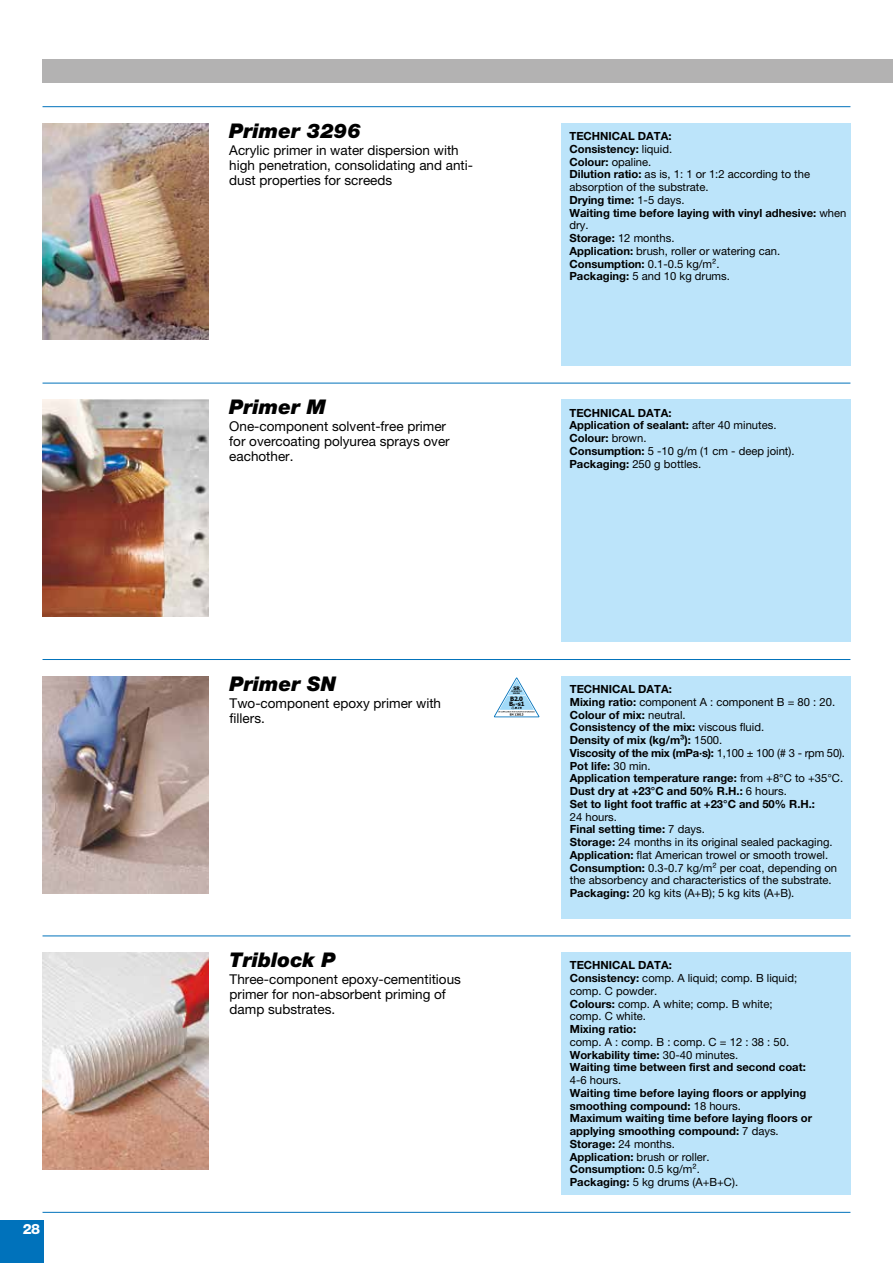
<style>
.page{position:relative;width:893px;height:1263px;background:#fff}
.page>*{position:absolute;margin:0;border:0;box-sizing:border-box;transform-origin:0 0}
.t1{font:italic 900 20.25px "Helvetica Neue LTW1 G";color:#000}
.t2{font:800 14.25px "Helvetica Neue LTW1 G";color:#fff}
.t3{font:13.5px/15px "Helvetica Neue LTW1 G";color:#000}
.t4{font:700 11.25px/12.8px "Helvetica Neue LTW1 G";color:#000}
.t5{font:11.25px/12.8px "Helvetica Neue LTW1 G";color:#000}
.t6{font:700 6px/5.2px "Tahoma";color:#000}
.t7{font:700 4.8px "Tahoma";color:#000}
.t8{font:700 2.1px/2px "Tahoma";letter-spacing:-.01em;color:#000;text-align:center;scale:.9 1}
.s1{font-weight:700}
.s2{font-weight:400}
.s3{font-size:2.85px}
</style>
<div class="page">
<hr style="left:43px;top:106px;width:807px;height:1px;background:#0072bb">
<hr style="left:43px;top:383px;width:807px;height:1px;background:#0072bb">
<hr style="left:43px;top:659px;width:807px;height:1px;background:#0072bb">
<hr style="left:43px;top:935px;width:807px;height:1px;background:#0072bb">
<hr style="left:43px;top:1212px;width:807px;height:1px;background:#0072bb">
<div style="left:0;top:1220px;width:43px;height:43px;background:#0072bb"></div>
<div style="left:43px;top:60px;width:850px;height:23px;background:#b3b2b2"></div>
<div style="left:561px;top:123px;width:289px;height:243px;background:#bce4fa"></div>
<div style="left:561px;top:400px;width:289px;height:242px;background:#bce4fa"></div>
<div style="left:561px;top:676px;width:289px;height:242px;background:#bce4fa"></div>
<div style="left:561px;top:952px;width:289px;height:243px;background:#bce4fa"></div>
<img style="left:43px;top:676px;width:165px;height:217px">
<svg style="left:494px;top:677px;width:46px;height:41px"></svg>
<img style="left:43px;top:400px;width:165px;height:217px">
<img style="left:43px;top:952px;width:165px;height:217px">
<img style="left:42px;top:123px;width:166px;height:217px">
<p class="t2" style="left:23px;top:1220px;width:19px">28</p>
<h1 class="t1" style="left:229px;top:118px;width:133px">Primer 3296</h1>
<p class="t3" style="left:229px;top:142px;width:245px">Acrylic primer in water dispersion with high penetration, consolidating and anti&shy;dust properties for screeds</p>
<h1 class="t1" style="left:229px;top:395px;width:98px">Primer M</h1>
<p class="t3" style="left:229px;top:419px;width:222px">One-component solvent-free primer for overcoating polyurea sprays over eachother.</p>
<p class="t5" style="left:569px;top:130px;width:278px"><span class="s1">TECHNICAL DATA:<br>Consistency:</span> liquid.<br><span class="s1">Colour:</span> opaline.<br><span class="s1">Dilution ratio:</span> as is, 1: 1 or 1:2 according to the absorption of the substrate.<br><span class="s1">Drying time:</span> 1-5 days.<br><span class="s1">Waiting time before laying with vinyl adhesive:</span> when dry.<br><span class="s1">Storage:</span> 12 months.<br><span class="s1">Application:</span> brush, roller or watering can.<br><span class="s1">Consumption:</span> 0.1-0.5 kg/m².<br><span class="s1">Packaging:</span> 5 and 10 kg drums.</p>
<p class="t4" style="left:569px;top:406px;width:227px">TECHNICAL DATA:<br>Application of sealant: <span class="s2">after 40 minutes.<br></span>Colour: <span class="s2">brown.<br></span>Consumption: <span class="s2">5 -10 g/m (1 cm - deep joint).<br></span>Packaging: <span class="s2">250 g bottles.</span></p>
<h1 class="t1" style="left:230px;top:671px;width:108px">Primer SN</h1>
<p class="t3" style="left:230px;top:695px;width:213px">Two-component epoxy primer with fillers.</p>
<h1 class="t1" style="left:230px;top:948px;width:108px">Triblock P</h1>
<p class="t3" style="left:230px;top:972px;width:233px">Three-component epoxy-cementitious primer for non-absorbent priming of damp substrates.</p>
<p class="t7" style="left:513px;top:685px;width:8px">SR</p>
<p class="t8" style="left:511px;top:690px;width:13px">SYNTHETIC<br>RESINS</p>
<p class="t6" style="left:509px;top:695px;width:17px">B2.0<br>B<span class="s3">fl</span>-s1</p>
<p class="t4" style="left:570px;top:683px;width:277px">TECHNICAL DATA:<br>Mixing ratio: <span class="s2">component A : component B = 80 : 20.<br></span>Colour of mix: <span class="s2">neutral.<br></span>Consistency of the mix: <span class="s2">viscous fluid.<br></span>Density of mix (kg/m³): <span class="s2">1500.<br></span>Viscosity of the mix (mPa·s): <span class="s2">1,100 ± 100 (# 3 - rpm 50).<br></span>Pot life: <span class="s2">30 min.<br></span>Application temperature range: <span class="s2">from +8°C to +35°C.<br></span>Dust dry at +23°C and 50% R.H.: <span class="s2">6 hours.<br></span>Set to light foot traffic at +23°C and 50% R.H.:</p>
<p class="t5" style="left:570px;top:810px;width:269px">24 hours.<br><span class="s1">Final setting time:</span> 7 days.<br><span class="s1">Storage:</span> 24 months in its original sealed packaging.<br><span class="s1">Application:</span> flat American trowel or smooth trowel.<br><span class="s1">Consumption:</span> 0.3-0.7 kg/m² per coat, depending on the absorbency and characteristics of the substrate.<br><span class="s1">Packaging:</span> 20 kg kits (A+B); 5 kg kits (A+B).</p>
<p class="t5" style="left:570px;top:959px;width:229px"><span class="s1">TECHNICAL DATA:<br>Consistency:</span> comp. A liquid; comp. B liquid; comp. C powder.<br><span class="s1">Colours:</span> comp. A white; comp. B white; comp. C white.</p>
<p class="t4" style="left:570px;top:1023px;width:68px">Mixing ratio:</p>
<p class="t4" style="left:570px;top:1035px;width:237px"><span class="s2">comp. A : comp. B : comp. C = 12 : 38 : 50.<br></span>Workability time: <span class="s2">30-40 minutes.<br></span>Waiting time between first and second coat:</p>
<p class="t5" style="left:570px;top:1074px;width:53px">4-6 hours.</p>
<p class="t4" style="left:570px;top:1086px;width:244px">Waiting time before laying floors or applying smoothing compound: <span class="s2">18 hours.<br></span>Maximum waiting time before laying floors or applying smoothing compound: <span class="s2">7 days.<br></span>Storage: <span class="s2">24 months.<br></span>Application: <span class="s2">brush or roller.<br></span>Consumption: <span class="s2">0.5 kg/m².<br></span>Packaging: <span class="s2">5 kg drums (A+B+C).</span></p>
</div>
